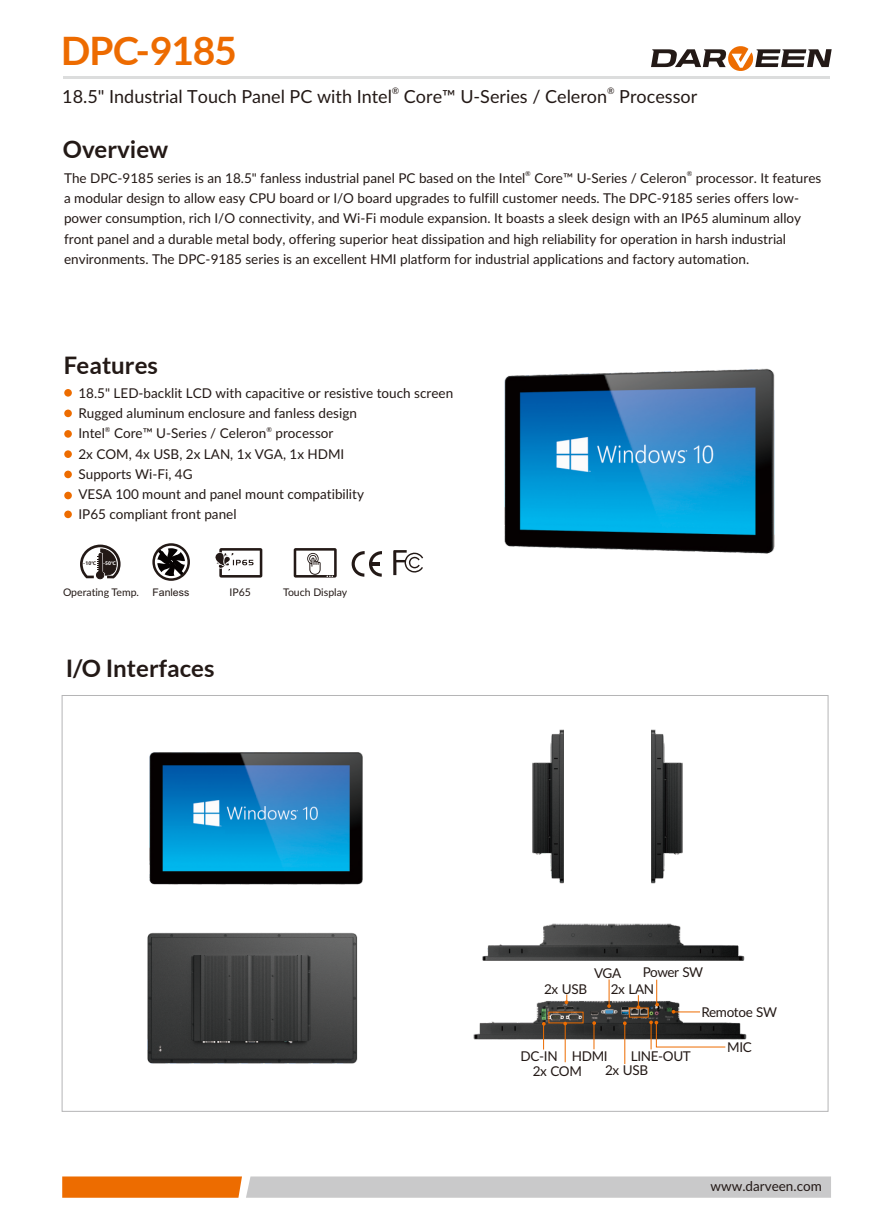
<style>
.page{position:relative;width:893px;height:1212px;background:#fff}
.page>*{position:absolute;margin:0;border:0;box-sizing:border-box;transform-origin:0 0}
.t1{font:700 39px "Lato";letter-spacing:-.02em;color:#ed6b00}
.t2{font:700 24px "Lato";color:#231916}
.t3{font:18px "Lato";color:#231916}
.t4{font:13.5px/20.2px "Lato";color:#231916}
.t5{font:13.5px/13.8px "Lato";letter-spacing:-.025em;color:#231916}
.t6{font:13.5px "Lato";letter-spacing:-.03em;color:#231916}
.t7{font:10.5px "Lato";color:#231916}
.t8{font:10.5px "Arial Unicode MS";color:#231916}
.t9{font:9px "Lato";color:#231916}
.t10{font:6.75px "Lato";color:#231916}
.t11{font:700 4.8px "Microsoft Ya Hei";color:#231916}
.t12{font:700 4.8px "Microsoft Ya Hei";color:#fff}
</style>
<div class="page">
<img style="left:473px;top:1001px;width:274px;height:49px">
<img style="left:149px;top:752px;width:214px;height:133px">
<img style="left:504px;top:368px;width:271px;height:186px">
<img style="left:532px;top:729px;width:32px;height:155px">
<hr style="left:63px;top:77px;width:767px;height:2px;background:#dcdddd">
<div style="left:64px;top:389px;width:8px;height:8px;background:#ed6c00;border-radius:50%"></div>
<div style="left:64px;top:410px;width:8px;height:7px;background:#ed6c00;border-radius:50%"></div>
<div style="left:64px;top:430px;width:8px;height:8px;background:#ed6c00;border-radius:50%"></div>
<div style="left:64px;top:450px;width:8px;height:8px;background:#ed6c00;border-radius:50%"></div>
<div style="left:64px;top:492px;width:8px;height:7px;background:#ed6c00;border-radius:50%"></div>
<svg style="left:62px;top:1176px;width:769px;height:22px;background:#d3b69f"></svg>
<svg style="left:651px;top:46px;width:181px;height:25px"></svg>
<svg style="left:542px;top:1022px;width:4px;height:27px"></svg>
<hr style="left:565px;top:1023px;width:1px;height:39px;background:#ed6c00">
<svg style="left:565px;top:994px;width:3px;height:10px"></svg>
<svg style="left:592px;top:1021px;width:4px;height:28px"></svg>
<hr style="left:624px;top:1022px;width:1px;height:42px;background:#ed6c00">
<svg style="left:623px;top:1021px;width:4px;height:4px"></svg>
<svg style="left:637px;top:995px;width:3px;height:12px"></svg>
<svg style="left:607px;top:983px;width:4px;height:25px"></svg>
<div style="left:64px;top:471px;width:8px;height:7px;background:#ed6c00;border-radius:50%"></div>
<div style="left:64px;top:510px;width:8px;height:8px;background:#ed6c00;border-radius:50%"></div>
<svg style="left:152px;top:543px;width:38px;height:38px"></svg>
<svg style="left:393px;top:550px;width:30px;height:25px"></svg>
<svg style="left:352px;top:551px;width:30px;height:26px"></svg>
<svg style="left:215px;top:548px;width:47px;height:30px"></svg>
<svg style="left:294px;top:548px;width:43px;height:30px"></svg>
<div style="left:96px;top:571px;width:8px;height:8px;background:#2e2522;border:1px solid #231916;border-radius:50%"></div>
<svg style="left:80px;top:545px;width:41px;height:33px"></svg>
<div style="left:548px;top:1012px;width:35px;height:11px;border:1px solid #ed6c00"></div>
<div style="left:629px;top:1007px;width:20px;height:10px;border:1px solid #ed6c00"></div>
<svg style="left:655px;top:983px;width:4px;height:23px"></svg>
<svg style="left:672px;top:1010px;width:28px;height:3px"></svg>
<svg style="left:649px;top:1020px;width:77px;height:29px"></svg>
<img style="left:651px;top:729px;width:32px;height:155px">
<img style="left:147px;top:932px;width:211px;height:132px">
<img style="left:482px;top:923px;width:263px;height:60px">
<h1 class="t1" style="left:61px;top:34px;width:178px">DPC-9185</h1>
<p class="t9" style="left:392px;top:86px;width:9px">®</p>
<p class="t9" style="left:607px;top:86px;width:9px">®</p>
<h3 class="t3" style="left:62px;top:88px;width:636px">18.5" Industrial Touch Panel PC with Intel Core™ U-Series / Celeron Processor</h3>
<h2 class="t2" style="left:63px;top:139px;width:107px">Overview</h2>
<p class="t10" style="left:525px;top:171px;width:7px">®</p>
<p class="t10" style="left:687px;top:171px;width:7px">®</p>
<p class="t4" style="left:64px;top:169px;width:759px">The DPC-9185 series is an 18.5" fanless industrial panel PC based on the Intel Core™ U-Series / Celeron processor. It features a modular design to allow easy CPU board or I/O board upgrades to fulfill customer needs. The DPC-9185 series offers low&shy;power consumption, rich I/O connectivity, and Wi-Fi module expansion. It boasts a sleek design with an IP65 aluminum alloy front panel and a durable metal body, offering superior heat dissipation and high reliability for operation in harsh industrial environments. The DPC-9185 series is an excellent HMI platform for industrial applications and factory automation.</p>
<h2 class="t2" style="left:64px;top:354px;width:96px">Features</h2>
<p class="t4" style="left:78px;top:384px;width:376px">18.5" LED-backlit LCD with capacitive or resistive touch screen<br>Rugged aluminum enclosure and fanless design</p>
<p class="t10" style="left:105px;top:426px;width:7px">®</p>
<p class="t10" style="left:266px;top:426px;width:7px">®</p>
<p class="t4" style="left:78px;top:424px;width:287px">Intel Core™ U-Series / Celeron processor<br>2x COM, 4x USB, 2x LAN, 1x VGA, 1x HDMI Supports Wi-Fi, 4G<br>VESA 100 mount and panel mount compatibility IP65 compliant front panel</p>
<p class="t11" style="left:83px;top:561px;width:14px">-10℃</p>
<p class="t12" style="left:103px;top:561px;width:14px">-50℃</p>
<p class="t7" style="left:63px;top:587px;width:78px">Operating Temp.</p>
<p class="t8" style="left:153px;top:588px;width:38px">Fanless</p>
<p class="t7" style="left:229px;top:587px;width:23px">IP65</p>
<p class="t7" style="left:283px;top:587px;width:66px">Touch Display</p>
<h2 class="t2" style="left:66px;top:657px;width:150px">I/O Interfaces</h2>
<p class="t4" style="left:594px;top:963px;width:29px">VGA</p>
<p class="t4" style="left:643px;top:962px;width:62px">Power SW</p>
<p class="t4" style="left:544px;top:979px;width:44px">2x USB</p>
<p class="t4" style="left:611px;top:980px;width:45px">2x LAN</p>
<p class="t4" style="left:521px;top:1046px;width:39px">DC-IN</p>
<p class="t4" style="left:631px;top:1047px;width:62px">LINE-OUT</p>
<p class="t5" style="left:605px;top:1050px;width:44px;text-indent:-33px">HDMI<br>2x USB</p>
<p class="t4" style="left:533px;top:1061px;width:51px">2x COM</p>
<p class="t6" style="left:701px;top:1006px;width:77px">Remotoe SW</p>
<p class="t4" style="left:727px;top:1038px;width:26px">MIC</p>
<p class="t4" style="left:710px;top:1177px;width:113px">www.darveen.com</p>
</div>
